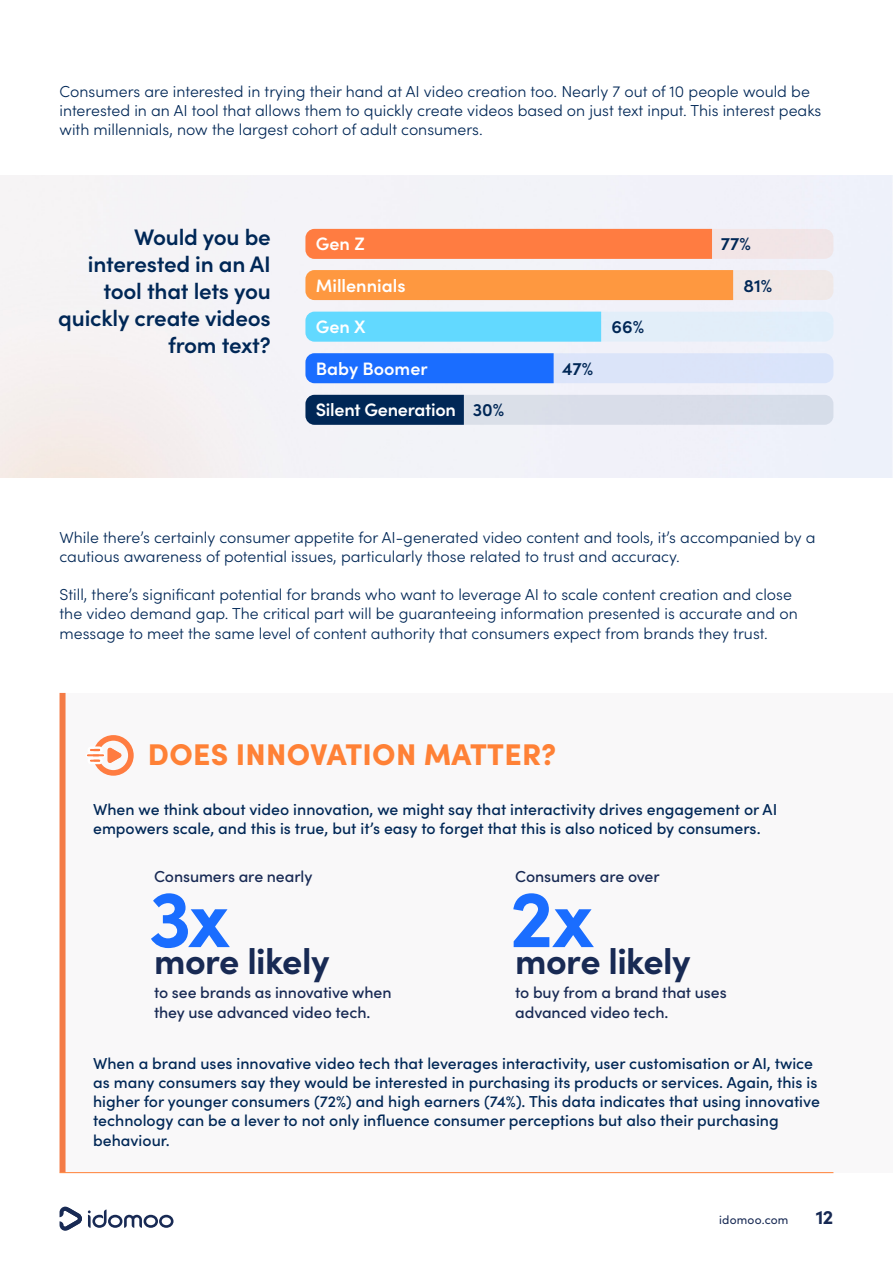
<style>
.page{position:relative;width:893px;height:1263px;background:#fff}
.page>*{position:absolute;margin:0;border:0;box-sizing:border-box;transform-origin:0 0}
.t1{font:700 81px "Sofia Pro";color:#1a6dff}
.t2{font:700 36px "Sofia Pro";letter-spacing:-.015em;color:#182a54}
.t3{font:900 30px "Sofia Pro";letter-spacing:.01em;color:#ff8136}
.t4{font:600 22.5px/27px "Sofia Pro";letter-spacing:-.01em;color:#002756;text-align:right}
.t5{font:700 19.5px "Sofia Pro";color:#172953}
.t6{font:600 18px "Sofia Pro";color:#fff}
.t7{font:600 18px "Sofia Pro";color:#002756}
.t8{font:300 15.9px/19px "Sofia Pro";color:#002756}
.t9{font:500 15.9px/19px "Sofia Pro";color:#002756}
.t10{font:500 15.9px/19px "Sofia Pro";letter-spacing:-.005em;color:#182a54}
.t11{font:12px "Sofia Pro";letter-spacing:.015em;color:#172953}
.s1{color:#002756}
</style>
<div class="page">
<div style="left:305px;top:229px;width:528px;height:30px;background:#f2e5e6;border-radius:9px"></div>
<div style="left:305px;top:229px;width:407px;height:30px;background:#ff7c41"></div>
<div style="left:305px;top:270px;width:528px;height:30px;background:#f1e8e7;border-radius:9px"></div>
<div style="left:305px;top:270px;width:428px;height:30px;background:#fe9840"></div>
<div style="left:305px;top:312px;width:528px;height:30px;background:#e2eef9;border-radius:9px"></div>
<div style="left:305px;top:312px;width:296px;height:30px;background:#62d9ff"></div>
<div style="left:305px;top:353px;width:528px;height:30px;background:#dbe4f9;border-radius:9px"></div>
<div style="left:305px;top:353px;width:249px;height:30px;background:#1a6dff"></div>
<div style="left:305px;top:395px;width:528px;height:30px;background:#d9dde9;border-radius:9px"></div>
<div style="left:305px;top:395px;width:159px;height:30px;background:#002756"></div>
<div style="left:62px;top:693px;width:831px;height:480px;background:#f9f8f9"></div>
<div style="left:60px;top:693px;width:6px;height:479px;background:#f47b46"></div>
<svg style="left:87px;top:735px;width:47px;height:41px"></svg>
<svg style="left:60px;top:1206px;width:22px;height:25px"></svg>
<svg style="left:88px;top:1209px;width:86px;height:19px"></svg>
<hr style="left:60px;top:1172px;width:773px;height:1px;background:#ff8136">
<p class="t8" style="left:60px;top:81px;width:763px">Consumers are interested in trying their hand at AI video creation too. Nearly 7 out of 10 people would be interested in an AI tool that allows them to quickly create videos based on just text input. This interest peaks with millennials, now the largest cohort of adult consumers.</p>
<h3 class="t4" style="left:58px;top:222px;width:214px">Would you be interested in an AI tool that lets you quickly create videos from text?</h3>
<p class="t7" style="left:721px;top:230px;width:32px">77%</p>
<p class="t6" style="left:316px;top:230px;width:51px">Gen Z</p>
<p class="t6" style="left:316px;top:272px;width:91px">Millennials</p>
<p class="t6" style="left:316px;top:313px;width:51px">Gen X</p>
<p class="t6" style="left:316px;top:355px;width:113px">Baby Boomer</p>
<p class="t7" style="left:562px;top:355px;width:33px">47%</p>
<p class="t6" style="left:316px;top:396px;width:190px">Silent Generation <span class="s1">30%</span></p>
<p class="t7" style="left:743px;top:272px;width:30px">81%</p>
<p class="t7" style="left:611px;top:313px;width:34px">66%</p>
<p class="t8" style="left:60px;top:527px;width:757px">While there’s certainly consumer appetite for AI-generated video content and tools, it’s accompanied by a cautious awareness of potential issues, particularly those related to trust and accuracy.</p>
<p class="t8" style="left:60px;top:584px;width:740px">Still, there’s significant potential for brands who want to leverage AI to scale content creation and close the video demand gap. The critical part will be guaranteeing information presented is accurate and on message to meet the same level of content authority that consumers expect from brands they trust.</p>
<h3 class="t3" style="left:148px;top:731px;width:410px">DOES INNOVATION MATTER?</h3>
<p class="t9" style="left:93px;top:799px;width:686px">When we think about video innovation, we might say that interactivity drives engagement or AI empowers scale, and this is true, but it’s easy to forget that this is also noticed by consumers.</p>
<p class="t10" style="left:154px;top:866px;width:160px">Consumers are nearly</p>
<h1 class="t1" style="left:149px;top:856px;width:83px">3x</h1>
<h2 class="t2" style="left:154px;top:933px;width:177px">more likely</h2>
<p class="t10" style="left:154px;top:982px;width:239px">to see brands as innovative when they use advanced video tech.</p>
<p class="t10" style="left:515px;top:866px;width:146px">Consumers are over</p>
<h1 class="t1" style="left:510px;top:856px;width:86px">2x</h1>
<h2 class="t2" style="left:515px;top:933px;width:177px">more likely</h2>
<p class="t10" style="left:515px;top:982px;width:213px">to buy from a brand that uses advanced video tech.</p>
<p class="t9" style="left:93px;top:1053px;width:728px">When a brand uses innovative video tech that leverages interactivity, user customisation or AI, twice as many consumers say they would be interested in purchasing its products or services. Again, this is higher for younger consumers (72%) and high earners (74%). This data indicates that using innovative technology can be a lever to not only influence consumer perceptions but also their purchasing behaviour.</p>
<p class="t11" style="left:719px;top:1211px;width:71px">idomoo.com</p>
<p class="t5" style="left:816px;top:1202px;width:19px">12</p>
</div>
